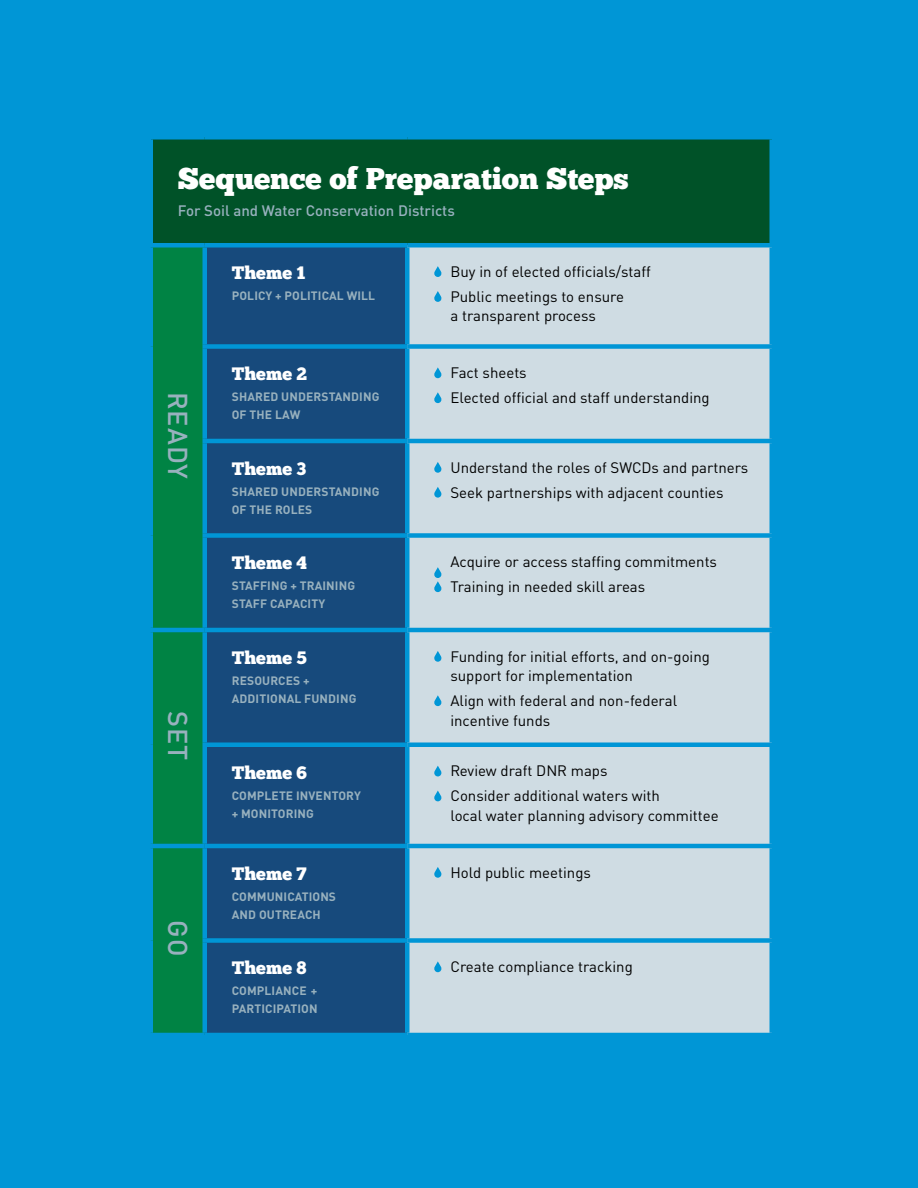
<style>
.page{position:relative;width:918px;height:1188px;background:#0096d6}
.page>*{position:absolute;margin:0;border:0;box-sizing:border-box;transform-origin:0 0}
.t1{font:30px "Chunk Five";color:#fff}
.t2{font:500 27px "DINOT";letter-spacing:.04em;color:#98b1be}
.t3{font:18px "Chunk Five";color:#fff}
.t4{font:15px/24.9px "DINOT";color:#000}
.t5{font:500 15px "DINOT";color:#98b1be}
.t6{font:700 12px/18px "DINOT";letter-spacing:.01em;color:#98b1be}
</style>
<div class="page">
<div style="left:151px;top:137px;width:621px;height:108px;background:#005228"></div>
<div style="left:153px;top:248px;width:49px;height:785px;background:#008344"></div>
<div style="left:207px;top:248px;width:198px;height:785px;background:#174a7c"></div>
<div style="left:410px;top:248px;width:360px;height:785px;background:#cfdce3"></div>
<div style="left:202px;top:344px;width:205px;height:5px;background:#0096d6"></div>
<div style="left:407px;top:344px;width:367px;height:5px;background:#0096d6"></div>
<hr style="left:202px;top:439px;width:205px;height:4px;background:#0096d6">
<hr style="left:407px;top:439px;width:367px;height:4px;background:#0096d6">
<div style="left:202px;top:533px;width:205px;height:5px;background:#0096d6"></div>
<div style="left:407px;top:533px;width:367px;height:5px;background:#0096d6"></div>
<hr style="left:148px;top:628px;width:57px;height:4px;background:#0096d6">
<hr style="left:205px;top:628px;width:202px;height:4px;background:#0096d6">
<hr style="left:407px;top:628px;width:367px;height:4px;background:#0096d6">
<div style="left:202px;top:742px;width:205px;height:5px;background:#0096d6"></div>
<div style="left:407px;top:742px;width:367px;height:5px;background:#0096d6"></div>
<hr style="left:148px;top:844px;width:57px;height:4px;background:#0096d6">
<hr style="left:205px;top:844px;width:202px;height:4px;background:#0096d6">
<hr style="left:407px;top:844px;width:367px;height:4px;background:#0096d6">
<div style="left:202px;top:938px;width:205px;height:5px;background:#0096d6"></div>
<div style="left:407px;top:938px;width:367px;height:5px;background:#0096d6"></div>
<div style="left:148px;top:135px;width:57px;height:5px;background:#0096d6"></div>
<div style="left:148px;top:140px;width:5px;height:103px;background:#0096d6"></div>
<div style="left:205px;top:135px;width:202px;height:5px;background:#0096d6"></div>
<div style="left:407px;top:135px;width:367px;height:5px;background:#0096d6"></div>
<hr style="left:770px;top:140px;width:4px;height:103px;background:#0096d6">
<div style="left:148px;top:243px;width:57px;height:5px;background:#0096d6"></div>
<div style="left:205px;top:243px;width:202px;height:5px;background:#0096d6"></div>
<div style="left:407px;top:243px;width:367px;height:5px;background:#0096d6"></div>
<svg style="left:433px;top:266px;width:9px;height:11px"></svg>
<svg style="left:433px;top:291px;width:9px;height:11px"></svg>
<svg style="left:433px;top:367px;width:9px;height:11px"></svg>
<svg style="left:433px;top:392px;width:9px;height:11px"></svg>
<svg style="left:433px;top:462px;width:9px;height:11px"></svg>
<svg style="left:433px;top:487px;width:9px;height:11px"></svg>
<svg style="left:433px;top:567px;width:9px;height:25px"></svg>
<svg style="left:433px;top:651px;width:9px;height:11px"></svg>
<svg style="left:433px;top:695px;width:9px;height:11px"></svg>
<svg style="left:433px;top:766px;width:9px;height:10px"></svg>
<svg style="left:433px;top:791px;width:9px;height:10px"></svg>
<svg style="left:433px;top:867px;width:9px;height:11px"></svg>
<svg style="left:433px;top:961px;width:9px;height:11px"></svg>
<h1 class="t1" style="left:178px;top:161px;width:453px">Sequence of Preparation Steps</h1>
<p class="t5" style="left:178px;top:201px;width:279px">For Soil and Water Conservation Districts</p>
<h2 class="t2" style="left:195px;top:392px;width:89px;rotate:90deg">Ready</h2>
<h2 class="t2" style="left:195px;top:711px;width:51px;rotate:90deg">Set</h2>
<h2 class="t2" style="left:195px;top:920px;width:38px;rotate:90deg">Go</h2>
<p class="t3" style="left:232px;top:262px;width:75px">Theme 1</p>
<p class="t6" style="left:232px;top:286px;width:145px">POLICY + POLITICAL WILL</p>
<p class="t3" style="left:232px;top:363px;width:77px">Theme 2</p>
<p class="t6" style="left:232px;top:388px;width:149px">SHARED UNDERSTANDING<br>OF THE LAW</p>
<p class="t3" style="left:232px;top:458px;width:76px">Theme 3</p>
<p class="t6" style="left:232px;top:482px;width:149px">SHARED UNDERSTANDING<br>OF THE ROLES</p>
<p class="t3" style="left:232px;top:552px;width:77px">Theme 4</p>
<p class="t6" style="left:232px;top:577px;width:125px">STAFFING + TRAINING<br>STAFF CAPACITY</p>
<p class="t3" style="left:232px;top:647px;width:77px">Theme 5</p>
<p class="t6" style="left:232px;top:671px;width:126px">RESOURCES +<br>ADDITIONAL FUNDING</p>
<p class="t3" style="left:232px;top:761px;width:77px">Theme 6</p>
<p class="t6" style="left:232px;top:786px;width:131px">COMPLETE INVENTORY + MONITORING</p>
<p class="t3" style="left:232px;top:863px;width:77px">Theme 7</p>
<p class="t6" style="left:232px;top:887px;width:105px">COMMUNICATIONS<br>AND OUTREACH</p>
<p class="t3" style="left:232px;top:957px;width:76px">Theme 8</p>
<p class="t6" style="left:232px;top:982px;width:87px">COMPLIANCE +<br>PARTICIPATION</p>
<p class="t4" style="left:450px;top:259px;width:202px">Buy in of elected officials/staff<br>Public meetings to ensure</p>
<p class="t4" style="left:450px;top:303px;width:147px">a transparent process</p>
<p class="t4" style="left:450px;top:360px;width:261px">Fact sheets<br>Elected official and staff understanding</p>
<p class="t4" style="left:450px;top:455px;width:299px">Understand the roles of SWCDs and partners<br>Seek partnerships with adjacent counties</p>
<p class="t4" style="left:450px;top:549px;width:268px">Acquire or access staffing commitments<br>Training in needed skill areas</p>
<p class="t4" style="left:450px;top:646px;width:261px;line-height:19.5px">Funding for initial efforts, and on-going support for implementation</p>
<p class="t4" style="left:450px;top:691px;width:228px;line-height:19.5px">Align with federal and non-federal incentive funds</p>
<p class="t4" style="left:450px;top:758px;width:211px">Review draft DNR maps<br>Consider additional waters with</p>
<p class="t4" style="left:450px;top:803px;width:270px">local water planning advisory committee</p>
<p class="t4" style="left:450px;top:860px;width:142px">Hold public meetings</p>
<p class="t4" style="left:450px;top:954px;width:184px">Create compliance tracking</p>
</div>
